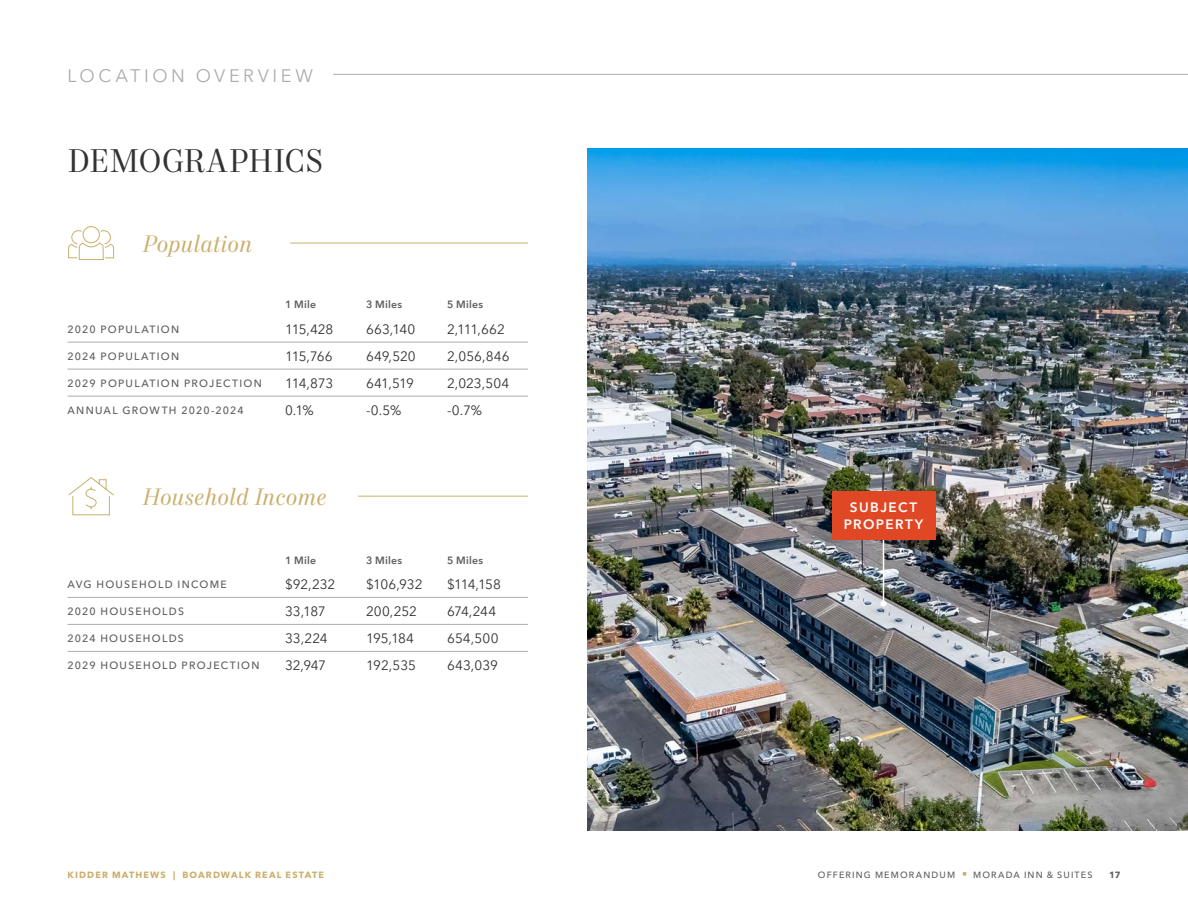
<style>
.page{position:relative;width:1188px;height:918px;background:#fff}
.page>*{position:absolute;margin:0;border:0;box-sizing:border-box;transform-origin:0 0}
.Headline_-_Level_2_-_Charcoal_2023{font:33px "Mort Modern 08";color:#313234}
.Callout_Text_-_Italics_-_Gold_2023{font:italic 24px "Mort Modern 08";letter-spacing:.005em;color:#cbae6b}
.Section_Identifier_-_Sterling_2023{font:18px "Avenir Next LT Pro";letter-spacing:.2em;color:#afabac}
.Table_Input_-_Charcoal_2023{font:13.5px "Avenir Next LT Pro";letter-spacing:-.005em;color:#313234}
.Subject_Property_Label_-_White_2023{font:600 13.5px/16.5px "Avenir Next LT Pro";letter-spacing:.105em;color:#fff;text-align:center}
.Table_Column_1_All_Caps_-_Ash_2023{font:500 10.5px "Avenir Next LT Pro";letter-spacing:.12em;color:#5e5d5d}
.Table_Descriptor_-_Ash_2023{font:600 10.5px "Avenir Next LT Pro";letter-spacing:.025em;color:#5e5d5d}
.t1{font:500 9px "Avenir Next LT Pro";letter-spacing:.13em;color:#5e5d5d}
.t2{font:700 9px "Avenir Next LT Pro";letter-spacing:.13em;color:#cbae6b}
.t3{font:700 9px "Avenir Next LT Pro";color:#5e5d5d}
.s1{color:#cbae6b}
</style>
<div class="page">
<hr style="left:68px;top:342px;width:217px;height:1px;background:#afabac">
<hr style="left:285px;top:342px;width:81px;height:1px;background:#afabac">
<hr style="left:366px;top:342px;width:81px;height:1px;background:#afabac">
<hr style="left:447px;top:342px;width:81px;height:1px;background:#afabac">
<hr style="left:68px;top:369px;width:217px;height:1px;background:#afabac">
<hr style="left:285px;top:369px;width:81px;height:1px;background:#afabac">
<hr style="left:366px;top:369px;width:81px;height:1px;background:#afabac">
<hr style="left:447px;top:369px;width:81px;height:1px;background:#afabac">
<hr style="left:68px;top:396px;width:217px;height:1px;background:#afabac">
<hr style="left:285px;top:396px;width:81px;height:1px;background:#afabac">
<hr style="left:366px;top:396px;width:81px;height:1px;background:#afabac">
<hr style="left:447px;top:396px;width:81px;height:1px;background:#afabac">
<hr style="left:290px;top:243px;width:238px;height:1px;background:#cbae6b">
<svg style="left:68px;top:226px;width:46px;height:34px"></svg>
<hr style="left:68px;top:597px;width:217px;height:1px;background:#afabac">
<hr style="left:285px;top:597px;width:81px;height:1px;background:#afabac">
<hr style="left:366px;top:597px;width:81px;height:1px;background:#afabac">
<hr style="left:447px;top:597px;width:81px;height:1px;background:#afabac">
<hr style="left:68px;top:624px;width:217px;height:1px;background:#afabac">
<hr style="left:285px;top:624px;width:81px;height:1px;background:#afabac">
<hr style="left:366px;top:624px;width:81px;height:1px;background:#afabac">
<hr style="left:447px;top:624px;width:81px;height:1px;background:#afabac">
<hr style="left:68px;top:651px;width:217px;height:1px;background:#afabac">
<hr style="left:285px;top:651px;width:81px;height:1px;background:#afabac">
<hr style="left:366px;top:651px;width:81px;height:1px;background:#afabac">
<hr style="left:447px;top:651px;width:81px;height:1px;background:#afabac">
<hr style="left:358px;top:496px;width:170px;height:1px;background:#cbae6b">
<svg style="left:68px;top:477px;width:46px;height:39px"></svg>
<img style="left:588px;top:149px;width:600px;height:681px">
<hr style="left:883px;top:530px;width:1px;height:74px;background:#fff">
<svg style="left:880px;top:601px;width:6px;height:6px"></svg>
<div style="left:832px;top:491px;width:103px;height:49px;background:#e04825"></div>
<hr style="left:333px;top:74px;width:855px;height:1px;background:#afabac">
<p class="Section_Identifier_-_Sterling_2023" style="left:68px;top:65px;width:247px">LOCATION OVERVIEW</p>
<p class="Headline_-_Level_2_-_Charcoal_2023" style="left:68px;top:141px;width:258px">DEMOGRAPHICS</p>
<p class="Callout_Text_-_Italics_-_Gold_2023" style="left:142px;top:229px;width:112px">Population</p>
<p class="Table_Descriptor_-_Ash_2023" style="left:285px;top:298px;width:33px">1 Mile</p>
<p class="Table_Descriptor_-_Ash_2023" style="left:366px;top:298px;width:37px">3 Miles</p>
<p class="Table_Descriptor_-_Ash_2023" style="left:447px;top:298px;width:37px">5 Miles</p>
<p class="Table_Column_1_All_Caps_-_Ash_2023" style="left:67px;top:323px;width:113px">2020 POPULATION</p>
<p class="Table_Input_-_Charcoal_2023" style="left:285px;top:321px;width:50px">115,428</p>
<p class="Table_Input_-_Charcoal_2023" style="left:366px;top:321px;width:51px">663,140</p>
<p class="Table_Input_-_Charcoal_2023" style="left:447px;top:321px;width:59px">2,111,662</p>
<p class="Table_Column_1_All_Caps_-_Ash_2023" style="left:68px;top:350px;width:113px">2024 POPULATION</p>
<p class="Table_Input_-_Charcoal_2023" style="left:285px;top:348px;width:49px">115,766</p>
<p class="Table_Input_-_Charcoal_2023" style="left:366px;top:348px;width:51px">649,520</p>
<p class="Table_Input_-_Charcoal_2023" style="left:447px;top:348px;width:64px">2,056,846</p>
<p class="Table_Column_1_All_Caps_-_Ash_2023" style="left:68px;top:377px;width:196px">2029 POPULATION PROJECTION</p>
<p class="Table_Input_-_Charcoal_2023" style="left:285px;top:375px;width:50px">114,873</p>
<p class="Table_Input_-_Charcoal_2023" style="left:366px;top:375px;width:49px">641,519</p>
<p class="Table_Input_-_Charcoal_2023" style="left:447px;top:375px;width:64px">2,023,504</p>
<p class="Table_Column_1_All_Caps_-_Ash_2023" style="left:68px;top:404px;width:178px">ANNUAL GROWTH 2020-2024</p>
<p class="Table_Input_-_Charcoal_2023" style="left:285px;top:402px;width:30px">0.1%</p>
<p class="Table_Input_-_Charcoal_2023" style="left:366px;top:402px;width:37px">-0.5%</p>
<p class="Table_Input_-_Charcoal_2023" style="left:447px;top:402px;width:37px">-0.7%</p>
<p class="Callout_Text_-_Italics_-_Gold_2023" style="left:142px;top:482px;width:187px">Household Income</p>
<p class="Table_Descriptor_-_Ash_2023" style="left:285px;top:554px;width:33px">1 Mile</p>
<p class="Table_Descriptor_-_Ash_2023" style="left:366px;top:554px;width:37px">3 Miles</p>
<p class="Table_Descriptor_-_Ash_2023" style="left:447px;top:554px;width:37px">5 Miles</p>
<p class="Table_Column_1_All_Caps_-_Ash_2023" style="left:67px;top:578px;width:161px">AVG HOUSEHOLD INCOME</p>
<p class="Table_Input_-_Charcoal_2023" style="left:285px;top:576px;width:52px">$92,232</p>
<p class="Table_Input_-_Charcoal_2023" style="left:366px;top:576px;width:58px">$106,932</p>
<p class="Table_Input_-_Charcoal_2023" style="left:447px;top:576px;width:55px">$114,158</p>
<p class="Table_Column_1_All_Caps_-_Ash_2023" style="left:68px;top:605px;width:118px">2020 HOUSEHOLDS</p>
<p class="Table_Input_-_Charcoal_2023" style="left:285px;top:603px;width:42px">33,187</p>
<p class="Table_Input_-_Charcoal_2023" style="left:366px;top:603px;width:52px">200,252</p>
<p class="Table_Input_-_Charcoal_2023" style="left:447px;top:603px;width:51px">674,244</p>
<p class="Table_Column_1_All_Caps_-_Ash_2023" style="left:68px;top:632px;width:118px">2024 HOUSEHOLDS</p>
<p class="Table_Input_-_Charcoal_2023" style="left:285px;top:630px;width:44px">33,224</p>
<p class="Table_Input_-_Charcoal_2023" style="left:366px;top:630px;width:50px">195,184</p>
<p class="Table_Input_-_Charcoal_2023" style="left:447px;top:630px;width:53px">654,500</p>
<p class="Table_Column_1_All_Caps_-_Ash_2023" style="left:68px;top:659px;width:194px">2029 HOUSEHOLD PROJECTION</p>
<p class="Table_Input_-_Charcoal_2023" style="left:285px;top:657px;width:42px">32,947</p>
<p class="Table_Input_-_Charcoal_2023" style="left:366px;top:657px;width:51px">192,535</p>
<p class="Table_Input_-_Charcoal_2023" style="left:447px;top:657px;width:52px">643,039</p>
<p class="Subject_Property_Label_-_White_2023" style="left:844px;top:499px;width:81px">SUBJECT<br>PROPERTY</p>
<p class="t2" style="left:68px;top:869px;width:258px">KIDDER MATHEWS | BOARDWALK REAL ESTATE</p>
<p class="t1" style="left:818px;top:869px;width:276px">OFFERING MEMORANDUM <span class="s1">■</span> MORADA INN &amp; SUITES</p>
<p class="t3" style="left:1109px;top:869px;width:13px">17</p>
</div>
